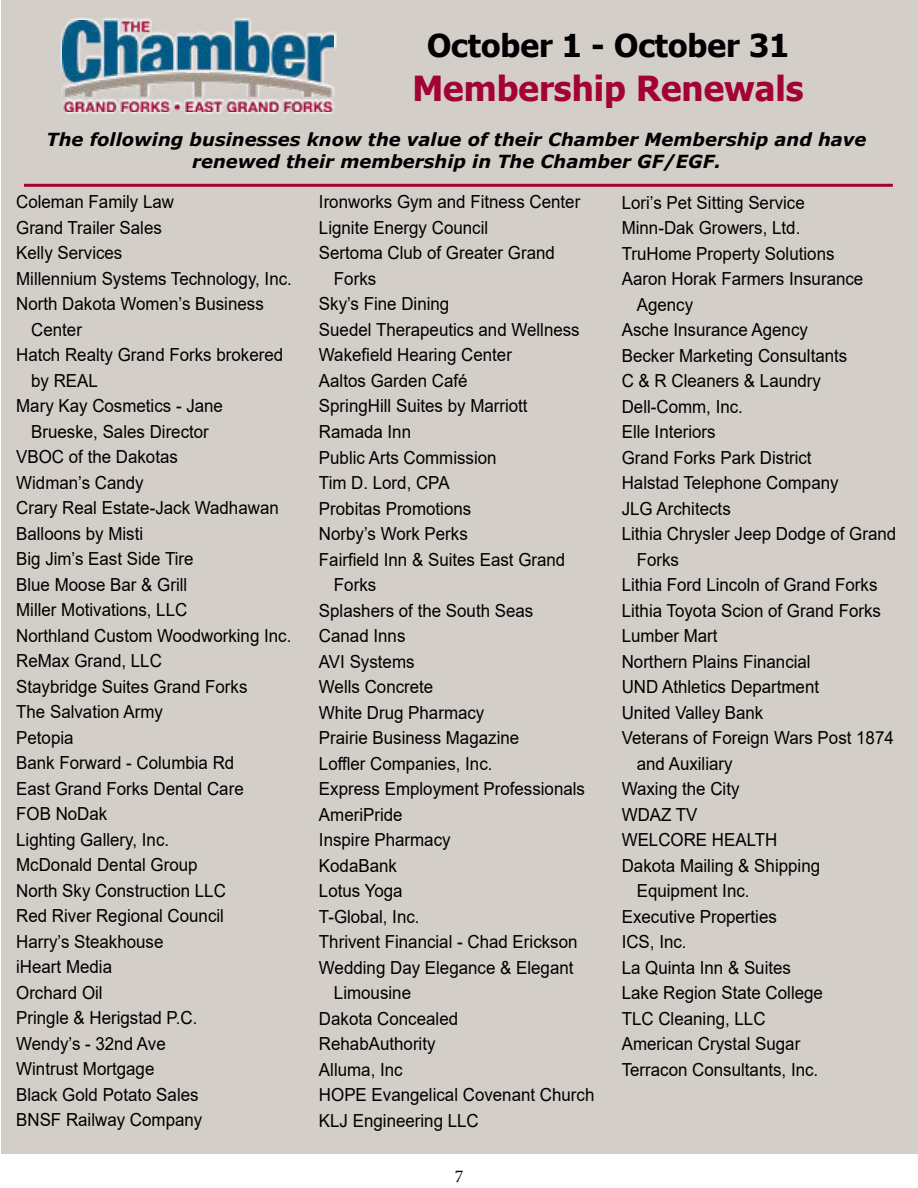
<style>
.page{position:relative;width:918px;height:1188px;background:#fff}
.page>*{position:absolute;margin:0;border:0;box-sizing:border-box;transform-origin:0 0}
.t1{font:700 34.5px "Tahoma";color:#a30234}
.t2{font:700 31.5px "Tahoma";color:#000}
.t3{font:18px "Arial";color:#000;scale:.94 1}
.t4{font:italic 700 18px/22.5px "Verdana";color:#000;text-align:center}
.t5{font:18px "Minion Pro";color:#000}
</style>
<div class="page">
<div style="left:1px;top:0;width:917px;height:1153px;background:#d4cec9"></div>
<hr style="left:24px;top:184px;width:869px;height:3px;background:#a30234">
<div style="left:60px;top:17px;width:277px;height:98px;background:#fff;opacity:.97"></div>
<img style="left:63px;top:21px;width:271px;height:91px">
<h2 class="t2" style="left:427px;top:24px;width:364px">October 1 - October 31</h2>
<h1 class="t1" style="left:413px;top:64px;width:393px">Membership Renewals</h1>
<p class="t4" style="left:47px;top:128px;width:822px">The following businesses know the value of their Chamber Membership and have renewed their membership in The Chamber GF/EGF.</p>
<p class="t3" style="left:16px;top:190px;width:170px">Coleman Family Law</p>
<p class="t3" style="left:16px;top:215px;width:157px">Grand Trailer Sales</p>
<p class="t3" style="left:16px;top:241px;width:115px">Kelly Services</p>
<p class="t3" style="left:16px;top:266px;width:295px">Millennium Systems Technology, Inc.</p>
<p class="t3" style="left:16px;top:292px;width:265px">North Dakota Women’s Business</p>
<p class="t3" style="left:31px;top:317px;width:56px">Center</p>
<p class="t3" style="left:16px;top:343px;width:286px">Hatch Realty Grand Forks brokered</p>
<p class="t3" style="left:31px;top:368px;width:73px">by REAL</p>
<p class="t3" style="left:16px;top:394px;width:222px">Mary Kay Cosmetics - Jane</p>
<p class="t3" style="left:31px;top:419px;width:191px">Brueske, Sales Director</p>
<p class="t3" style="left:16px;top:445px;width:174px">VBOC of the Dakotas</p>
<p class="t3" style="left:16px;top:470px;width:137px">Widman’s Candy</p>
<p class="t3" style="left:16px;top:496px;width:281px">Crary Real Estate-Jack Wadhawan</p>
<p class="t3" style="left:16px;top:521px;width:137px">Balloons by Misti</p>
<p class="t3" style="left:16px;top:547px;width:190px">Big Jim’s East Side Tire</p>
<p class="t3" style="left:16px;top:572px;width:184px">Blue Moose Bar &amp; Grill</p>
<p class="t3" style="left:16px;top:598px;width:184px">Miller Motivations, LLC</p>
<p class="t3" style="left:16px;top:623px;width:294px">Northland Custom Woodworking Inc.</p>
<p class="t3" style="left:16px;top:649px;width:157px">ReMax Grand, LLC</p>
<p class="t3" style="left:16px;top:674px;width:248px">Staybridge Suites Grand Forks</p>
<p class="t3" style="left:16px;top:700px;width:158px">The Salvation Army</p>
<p class="t3" style="left:16px;top:725px;width:63px">Petopia</p>
<p class="t3" style="left:16px;top:751px;width:234px">Bank Forward - Columbia Rd</p>
<p class="t3" style="left:16px;top:776px;width:244px">East Grand Forks Dental Care</p>
<p class="t3" style="left:16px;top:802px;width:99px">FOB NoDak</p>
<p class="t3" style="left:16px;top:827px;width:164px">Lighting Gallery, Inc.</p>
<p class="t3" style="left:16px;top:853px;width:195px">McDonald Dental Group</p>
<p class="t3" style="left:16px;top:878px;width:225px">North Sky Construction LLC</p>
<p class="t3" style="left:16px;top:904px;width:223px">Red River Regional Council</p>
<p class="t3" style="left:16px;top:929px;width:158px">Harry’s Steakhouse</p>
<p class="t3" style="left:16px;top:955px;width:104px">iHeart Media</p>
<p class="t3" style="left:16px;top:980px;width:94px">Orchard Oil</p>
<p class="t3" style="left:16px;top:1006px;width:194px">Pringle &amp; Herigstad P.C.</p>
<p class="t3" style="left:16px;top:1031px;width:161px">Wendy’s - 32nd Ave</p>
<p class="t3" style="left:16px;top:1057px;width:149px">Wintrust Mortgage</p>
<p class="t3" style="left:16px;top:1082px;width:196px">Black Gold Potato Sales</p>
<p class="t3" style="left:16px;top:1108px;width:200px">BNSF Railway Company</p>
<p class="t3" style="left:319px;top:190px;width:280px">Ironworks Gym and Fitness Center</p>
<p class="t3" style="left:319px;top:215px;width:182px">Lignite Energy Council</p>
<p class="t3" style="left:319px;top:241px;width:253px">Sertoma Club of Greater Grand</p>
<p class="t3" style="left:334px;top:266px;width:46px">Forks</p>
<p class="t3" style="left:319px;top:292px;width:140px">Sky’s Fine Dining</p>
<p class="t3" style="left:319px;top:317px;width:279px">Suedel Therapeutics and Wellness</p>
<p class="t3" style="left:319px;top:343px;width:207px">Wakefield Hearing Center</p>
<p class="t3" style="left:319px;top:368px;width:160px">Aaltos Garden Café</p>
<p class="t3" style="left:319px;top:394px;width:224px">SpringHill Suites by Marriott</p>
<p class="t3" style="left:319px;top:419px;width:100px">Ramada Inn</p>
<p class="t3" style="left:319px;top:445px;width:191px">Public Arts Commission</p>
<p class="t3" style="left:319px;top:470px;width:141px">Tim D. Lord, CPA</p>
<p class="t3" style="left:319px;top:496px;width:164px">Probitas Promotions</p>
<p class="t3" style="left:319px;top:521px;width:160px">Norby’s Work Perks</p>
<p class="t3" style="left:319px;top:547px;width:264px">Fairfield Inn &amp; Suites East Grand</p>
<p class="t3" style="left:334px;top:572px;width:46px">Forks</p>
<p class="t3" style="left:319px;top:598px;width:230px">Splashers of the South Seas</p>
<p class="t3" style="left:319px;top:623px;width:94px">Canad Inns</p>
<p class="t3" style="left:319px;top:649px;width:103px">AVI Systems</p>
<p class="t3" style="left:319px;top:674px;width:123px">Wells Concrete</p>
<p class="t3" style="left:319px;top:700px;width:178px">White Drug Pharmacy</p>
<p class="t3" style="left:319px;top:725px;width:215px">Prairie Business Magazine</p>
<p class="t3" style="left:319px;top:751px;width:186px">Loffler Companies, Inc.</p>
<p class="t3" style="left:319px;top:776px;width:285px">Express Employment Professionals</p>
<p class="t3" style="left:319px;top:802px;width:91px">AmeriPride</p>
<p class="t3" style="left:319px;top:827px;width:142px">Inspire Pharmacy</p>
<p class="t3" style="left:319px;top:853px;width:85px">KodaBank</p>
<p class="t3" style="left:319px;top:878px;width:91px">Lotus Yoga</p>
<p class="t3" style="left:319px;top:904px;width:109px">T-Global, Inc.</p>
<p class="t3" style="left:319px;top:929px;width:277px">Thrivent Financial - Chad Erickson</p>
<p class="t3" style="left:319px;top:955px;width:272px">Wedding Day Elegance &amp; Elegant</p>
<p class="t3" style="left:334px;top:980px;width:84px">Limousine</p>
<p class="t3" style="left:319px;top:1006px;width:150px">Dakota Concealed</p>
<p class="t3" style="left:319px;top:1031px;width:126px">RehabAuthority</p>
<p class="t3" style="left:319px;top:1057px;width:91px">Alluma, Inc</p>
<p class="t3" style="left:319px;top:1082px;width:295px">HOPE Evangelical Covenant Church</p>
<p class="t3" style="left:319px;top:1108px;width:172px">KLJ Engineering LLC</p>
<p class="t3" style="left:622px;top:190px;width:196px">Lori’s Pet Sitting Service</p>
<p class="t3" style="left:622px;top:215px;width:192px">Minn-Dak Growers, Ltd.</p>
<p class="t3" style="left:622px;top:241px;width:228px">TruHome Property Solutions</p>
<p class="t3" style="left:622px;top:266px;width:259px">Aaron Horak Farmers Insurance</p>
<p class="t3" style="left:637px;top:292px;width:62px">Agency</p>
<p class="t3" style="left:622px;top:317px;width:200px">Asche Insurance Agency</p>
<p class="t3" style="left:622px;top:343px;width:242px">Becker Marketing Consultants</p>
<p class="t3" style="left:622px;top:368px;width:214px">C &amp; R Cleaners &amp; Laundry</p>
<p class="t3" style="left:622px;top:394px;width:131px">Dell-Comm, Inc.</p>
<p class="t3" style="left:622px;top:419px;width:102px">Elle Interiors</p>
<p class="t3" style="left:622px;top:445px;width:204px">Grand Forks Park District</p>
<p class="t3" style="left:622px;top:471px;width:232px">Halstad Telephone Company</p>
<p class="t3" style="left:622px;top:496px;width:118px">JLG Architects</p>
<p class="t3" style="left:622px;top:522px;width:294px">Lithia Chrysler Jeep Dodge of Grand</p>
<p class="t3" style="left:637px;top:547px;width:46px">Forks</p>
<p class="t3" style="left:622px;top:573px;width:274px">Lithia Ford Lincoln of Grand Forks</p>
<p class="t3" style="left:622px;top:598px;width:277px">Lithia Toyota Scion of Grand Forks</p>
<p class="t3" style="left:622px;top:624px;width:104px">Lumber Mart</p>
<p class="t3" style="left:622px;top:649px;width:203px">Northern Plains Financial</p>
<p class="t3" style="left:622px;top:675px;width:212px">UND Athletics Department</p>
<p class="t3" style="left:622px;top:700px;width:152px">United Valley Bank</p>
<p class="t3" style="left:622px;top:726px;width:291px">Veterans of Foreign Wars Post 1874</p>
<p class="t3" style="left:637px;top:751px;width:104px">and Auxiliary</p>
<p class="t3" style="left:622px;top:777px;width:127px">Waxing the City</p>
<p class="t3" style="left:622px;top:802px;width:82px">WDAZ TV</p>
<p class="t3" style="left:622px;top:828px;width:167px">WELCORE HEALTH</p>
<p class="t3" style="left:622px;top:853px;width:213px">Dakota Mailing &amp; Shipping</p>
<p class="t3" style="left:637px;top:879px;width:122px">Equipment Inc.</p>
<p class="t3" style="left:622px;top:904px;width:167px">Executive Properties</p>
<p class="t3" style="left:622px;top:930px;width:71px">ICS, Inc.</p>
<p class="t3" style="left:622px;top:955px;width:182px">La Quinta Inn &amp; Suites</p>
<p class="t3" style="left:622px;top:981px;width:216px">Lake Region State College</p>
<p class="t3" style="left:622px;top:1006px;width:155px">TLC Cleaning, LLC</p>
<p class="t3" style="left:622px;top:1032px;width:192px">American Crystal Sugar</p>
<p class="t3" style="left:622px;top:1057px;width:211px">Terracon Consultants, Inc.</p>
<p class="t5" style="left:455px;top:1164px;width:10px">7</p>
</div>
